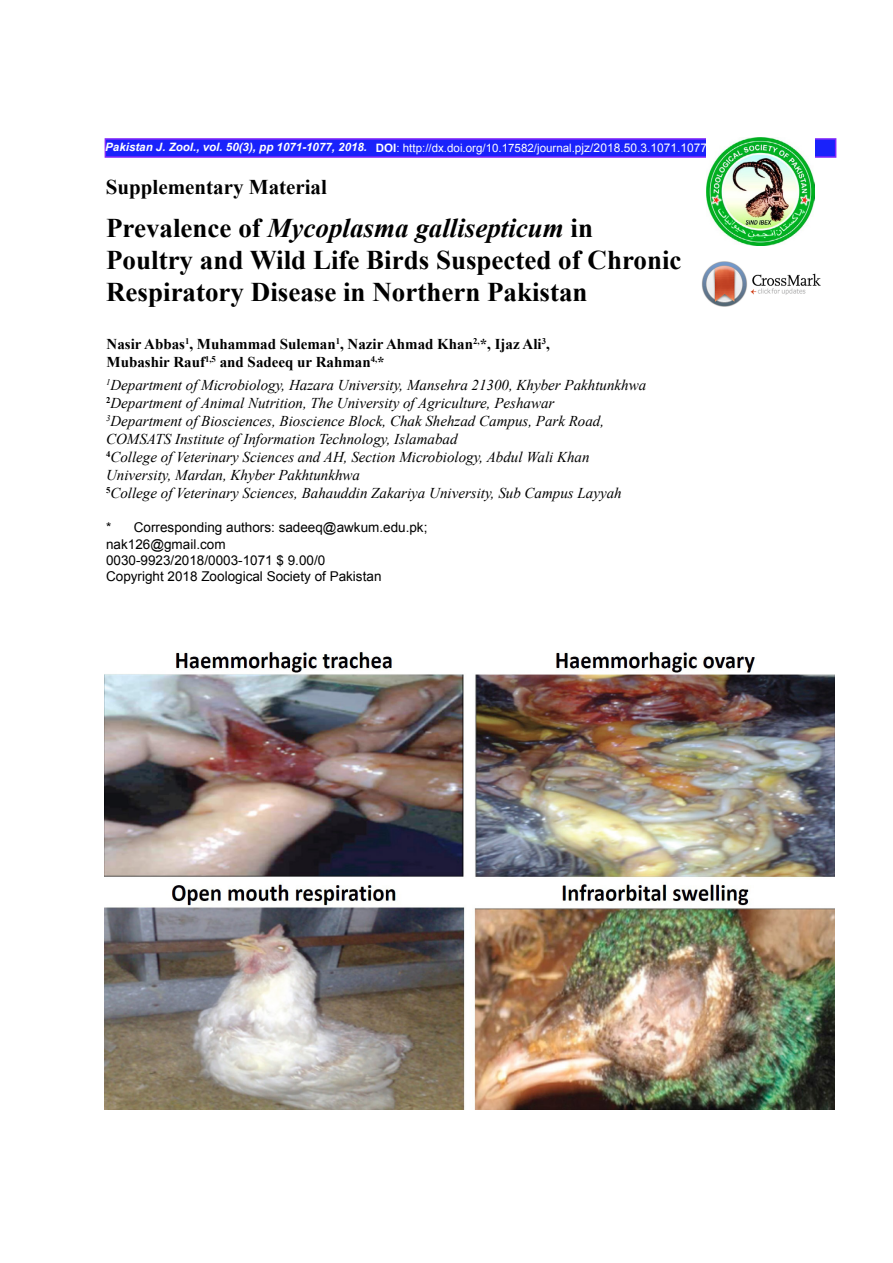
<style>
.page{position:relative;width:893px;height:1263px;background:#fff}
.page>*{position:absolute;margin:0;border:0;box-sizing:border-box;transform-origin:0 0}
.t1{font:700 27px/32.4px "Times New Roman";color:#000}
.t2{font:700 21px "Times New Roman";color:#000}
.t3{font:italic 15px/18px "Times New Roman";color:#000}
.t4{font:700 15px/18px "Times New Roman";color:#000}
.t5{font:13.5px/16.2px "Arial";color:#000}
.t6{font:italic 700 11.55px "Arial";color:#fff}
.s1{font-style:normal}
.s2{font-weight:400;font-style:normal}
.s3{font-weight:400;font-style:normal;font-size:12px}
.s4{font-style:italic}
</style>
<div class="page">
<img style="left:701px;top:261px;width:120px;height:45px">
<div style="left:105px;top:138px;width:731px;height:20px;background:#1922fb;border:2px solid #8027fb"></div>
<img style="left:707px;top:138px;width:108px;height:108px">
<img style="left:105px;top:651px;width:729px;height:458px">
<p class="t6" style="left:105px;top:139px;width:603px">Pakistan J. Zool., vol. 50(3), pp 1071-1077, 2018. <span class="s1">DOI</span><span class="s2">: http://dx.doi.org/10.17582/journal.</span><span class="s3">pjz/2018.50.3.1071.1077</span></p>
<h2 class="t2" style="left:106px;top:173px;width:223px">Supplementary Material</h2>
<h1 class="t1" style="left:106px;top:211px;width:577px">Prevalence of <span class="s4">Mycoplasma gallisepticum</span> in<br>Poultry and Wild Life Birds Suspected of Chronic<br>Respiratory Disease in Northern Pakistan</h1>
<p class="t4" style="left:107px;top:334px;width:445px">Nasir Abbas<sup>1</sup>, Muhammad Suleman<sup>1</sup>, Nazir Ahmad Khan<sup>2,</sup>*, Ijaz Ali<sup>3</sup>,<br>Mubashir Rauf<sup>1,5</sup> and Sadeeq ur Rahman<sup>4,</sup>*</p>
<p class="t3" style="left:106px;top:376px;width:542px"><sup>1</sup>Department of Microbiology, Hazara University, Mansehra 21300, Khyber Pakhtunkhwa <sup>2</sup>Department of Animal Nutrition, The University of Agriculture, Peshawar<br><sup>3</sup>Department of Biosciences, Bioscience Block, Chak Shehzad Campus, Park Road, COMSATS Institute of Information Technology, Islamabad<br><sup>4</sup>College of Veterinary Sciences and AH, Section Microbiology, Abdul Wali Khan University, Mardan, Khyber Pakhtunkhwa<br><sup>5</sup>College of Veterinary Sciences, Bahauddin Zakariya University, Sub Campus Layyah</p>
<p class="t5" style="left:106px;top:520px;width:323px">* Corresponding authors: sadeeq@awkum.edu.pk; nak126@gmail.com<br>0030-9923/2018/0003-1071 $ 9.00/0<br>Copyright 2018 Zoological Society of Pakistan</p>
</div>
